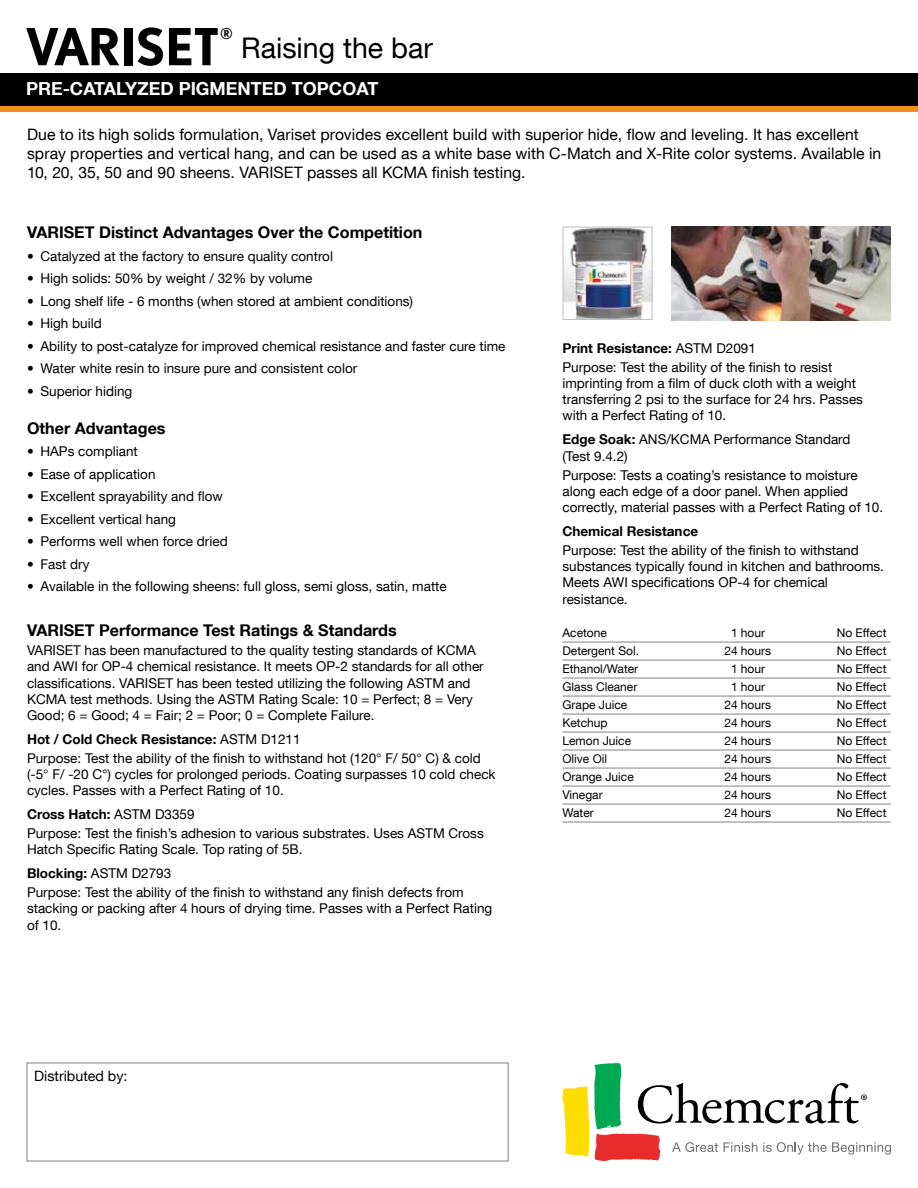
<style>
.page{position:relative;width:918px;height:1188px;background:#fff}
.page>*{position:absolute;margin:0;border:0;box-sizing:border-box;transform-origin:0 0}
.t1{font:700 51px "Nobel";letter-spacing:-.015em;color:#000}
.t2{font:28.5px "Helvetica Neue LT Com";color:#000}
.t3{font:700 18px "Helvetica Neue LT Com";color:#fff}
.t4{font:700 16.2px "Helvetica Neue LT Com";color:#000}
.t5{font:15.75px/18.9px "Helvetica Neue LT Com";letter-spacing:.005em;color:#000}
.t6{font:700 15px "Nobel";color:#000}
.t7{font:14.25px "Helvetica Neue LT Com";color:#000}
.t8{font:13.5px/16.2px "Helvetica Neue LT Com";color:#000}
.t9{font:700 13.5px "Helvetica Neue LT Com";color:#000}
.t10{font:12px "Helvetica Neue LT Com";color:#000}
.s1{font-weight:700}
</style>
<div class="page">
<img style="left:565px;top:229px;width:85px;height:89px">
<div style="left:563px;top:227px;width:89px;height:93px;border:1px solid #bcbec0"></div>
<div style="left:0;top:99px;width:918px;height:13px;background:#f3901d"></div>
<div style="left:0;top:73px;width:918px;height:33px;background:#000"></div>
<svg style="left:562px;top:1063px;width:329px;height:98px"></svg>
<img style="left:671px;top:226px;width:220px;height:94px">
<hr style="left:562px;top:642px;width:329px;height:1px;background:#808285">
<hr style="left:562px;top:660px;width:329px;height:1px;background:#808285">
<hr style="left:562px;top:678px;width:329px;height:1px;background:#808285">
<hr style="left:562px;top:696px;width:329px;height:1px;background:#808285">
<hr style="left:562px;top:714px;width:329px;height:1px;background:#808285">
<hr style="left:562px;top:732px;width:329px;height:1px;background:#808285">
<hr style="left:562px;top:750px;width:329px;height:1px;background:#808285">
<hr style="left:562px;top:768px;width:329px;height:1px;background:#808285">
<hr style="left:562px;top:786px;width:329px;height:1px;background:#808285">
<hr style="left:562px;top:804px;width:329px;height:1px;background:#808285">
<hr style="left:562px;top:822px;width:329px;height:1px;background:#808285">
<h1 class="t1" style="left:26px;top:16px;width:196px">VARISET</h1>
<p class="t6" style="left:220px;top:24px;width:14px">®</p>
<h3 class="t3" style="left:26px;top:82px;width:354px">PRE-CATALYZED PIGMENTED TOPCOAT</h3>
<h2 class="t2" style="left:241px;top:38px;width:193px">Raising the bar</h2>
<p class="t5" style="left:27px;top:127px;width:856px">Due to its high solids formulation, Variset provides excellent build with superior hide, flow and leveling. It has excellent spray properties and vertical hang, and can be used as a white base with C-Match and X-Rite color systems. Available in<br>10, 20, 35, 50 and 90 sheens. VARISET passes all KCMA finish testing.</p>
<p class="t4" style="left:27px;top:226px;width:397px">VARISET Distinct Advantages Over the Competition</p>
<p class="t8" style="left:27px;top:250px;width:308px">• Catalyzed at the factory to ensure quality control</p>
<p class="t8" style="left:27px;top:272px;width:287px">• High solids: 50% by weight / 32% by volume</p>
<p class="t8" style="left:27px;top:295px;width:388px">• Long shelf life - 6 months (when stored at ambient conditions)</p>
<p class="t8" style="left:27px;top:317px;width:76px">• High build</p>
<p class="t8" style="left:27px;top:340px;width:480px">• Ability to post-catalyze for improved chemical resistance and faster cure time</p>
<p class="t8" style="left:27px;top:362px;width:332px">• Water white resin to insure pure and consistent color</p>
<p class="t8" style="left:27px;top:385px;width:107px">• Superior hiding</p>
<p class="t4" style="left:27px;top:422px;width:140px">Other Advantages</p>
<p class="t8" style="left:27px;top:445px;width:112px">• HAPs compliant</p>
<p class="t8" style="left:27px;top:468px;width:130px">• Ease of application</p>
<p class="t8" style="left:27px;top:490px;width:197px">• Excellent sprayability and flow</p>
<p class="t8" style="left:27px;top:513px;width:150px">• Excellent vertical hang</p>
<p class="t8" style="left:27px;top:535px;width:202px">• Performs well when force dried</p>
<p class="t8" style="left:27px;top:558px;width:64px">• Fast dry</p>
<p class="t8" style="left:27px;top:580px;width:421px">• Available in the following sheens: full gloss, semi gloss, satin, matte</p>
<p class="t4" style="left:27px;top:625px;width:371px">VARISET Performance Test Ratings &amp; Standards</p>
<p class="t8" style="left:27px;top:644px;width:458px">VARISET has been manufactured to the quality testing standards of KCMA and AWI for OP-4 chemical resistance. It meets OP-2 standards for all other classifications. VARISET has been tested utilizing the following ASTM and KCMA test methods. Using the ASTM Rating Scale: 10 = Perfect; 8 = Very Good; 6 = Good; 4 = Fair; 2 = Poor; 0 = Complete Failure.</p>
<p class="t8" style="left:27px;top:732px;width:455px;line-height:18.9px"><span class="s1">Hot / Cold Check Resistance:</span> ASTM D1211<br>Purpose: Test the ability of the finish to withstand hot (120° F/ 50° C) &amp; cold</p>
<p class="t8" style="left:27px;top:768px;width:470px">(-5° F/ -20 C°) cycles for prolonged periods. Coating surpasses 10 cold check cycles. Passes with a Perfect Rating of 10.</p>
<p class="t8" style="left:27px;top:807px;width:458px;line-height:18.9px"><span class="s1">Cross Hatch:</span> ASTM D3359<br>Purpose: Test the finish’s adhesion to various substrates. Uses ASTM Cross</p>
<p class="t8" style="left:27px;top:839px;width:277px;line-height:24px">Hatch Specific Rating Scale. Top rating of 5B.<br><span class="s1">Blocking:</span> ASTM D2793</p>
<p class="t8" style="left:27px;top:886px;width:467px">Purpose: Test the ability of the finish to withstand any finish defects from stacking or packing after 4 hours of drying time. Passes with a Perfect Rating of 10.</p>
<p class="t7" style="left:34px;top:1071px;width:95px">Distributed by:</p>
<p class="t8" style="left:562px;top:341px;width:271px;line-height:18.9px"><span class="s1">Print Resistance:</span> ASTM D2091<br>Purpose: Test the ability of the finish to resist</p>
<p class="t8" style="left:562px;top:377px;width:302px">imprinting from a film of duck cloth with a weight transferring 2 psi to the surface for 24 hrs. Passes with a Perfect Rating of 10.</p>
<p class="t8" style="left:562px;top:433px;width:290px"><span class="s1">Edge Soak:</span> ANS/KCMA Performance Standard (Test 9.4.2)</p>
<p class="t8" style="left:562px;top:469px;width:322px">Purpose: Tests a coating’s resistance to moisture along each edge of a door panel. When applied correctly, material passes with a Perfect Rating of 10.</p>
<p class="t9" style="left:562px;top:527px;width:137px">Chemical Resistance</p>
<p class="t8" style="left:562px;top:544px;width:323px">Purpose: Test the ability of the finish to withstand substances typically found in kitchen and bathrooms.<br>Meets AWI specifications OP-4 for chemical resistance.</p>
<p class="t10" style="left:562px;top:629px;width:46px">Acetone</p>
<p class="t10" style="left:731px;top:629px;width:35px">1 hour</p>
<p class="t10" style="left:837px;top:629px;width:51px">No Effect</p>
<p class="t10" style="left:562px;top:647px;width:78px">Detergent Sol.</p>
<p class="t10" style="left:725px;top:647px;width:48px">24 hours</p>
<p class="t10" style="left:837px;top:647px;width:51px">No Effect</p>
<p class="t10" style="left:562px;top:665px;width:77px">Ethanol/Water</p>
<p class="t10" style="left:731px;top:665px;width:35px">1 hour</p>
<p class="t10" style="left:837px;top:665px;width:51px">No Effect</p>
<p class="t10" style="left:562px;top:683px;width:76px">Glass Cleaner</p>
<p class="t10" style="left:731px;top:683px;width:35px">1 hour</p>
<p class="t10" style="left:837px;top:683px;width:51px">No Effect</p>
<p class="t10" style="left:562px;top:701px;width:66px">Grape Juice</p>
<p class="t10" style="left:725px;top:701px;width:48px">24 hours</p>
<p class="t10" style="left:837px;top:701px;width:51px">No Effect</p>
<p class="t10" style="left:562px;top:719px;width:47px">Ketchup</p>
<p class="t10" style="left:725px;top:719px;width:48px">24 hours</p>
<p class="t10" style="left:837px;top:719px;width:51px">No Effect</p>
<p class="t10" style="left:562px;top:737px;width:70px">Lemon Juice</p>
<p class="t10" style="left:725px;top:737px;width:48px">24 hours</p>
<p class="t10" style="left:837px;top:737px;width:51px">No Effect</p>
<p class="t10" style="left:562px;top:755px;width:46px">Olive Oil</p>
<p class="t10" style="left:725px;top:755px;width:48px">24 hours</p>
<p class="t10" style="left:837px;top:755px;width:51px">No Effect</p>
<p class="t10" style="left:562px;top:773px;width:73px">Orange Juice</p>
<p class="t10" style="left:725px;top:773px;width:48px">24 hours</p>
<p class="t10" style="left:837px;top:773px;width:51px">No Effect</p>
<p class="t10" style="left:562px;top:791px;width:42px">Vinegar</p>
<p class="t10" style="left:725px;top:791px;width:48px">24 hours</p>
<p class="t10" style="left:837px;top:791px;width:51px">No Effect</p>
<p class="t10" style="left:562px;top:809px;width:33px">Water</p>
<p class="t10" style="left:725px;top:809px;width:48px">24 hours</p>
<p class="t10" style="left:837px;top:809px;width:51px">No Effect</p>
</div>
